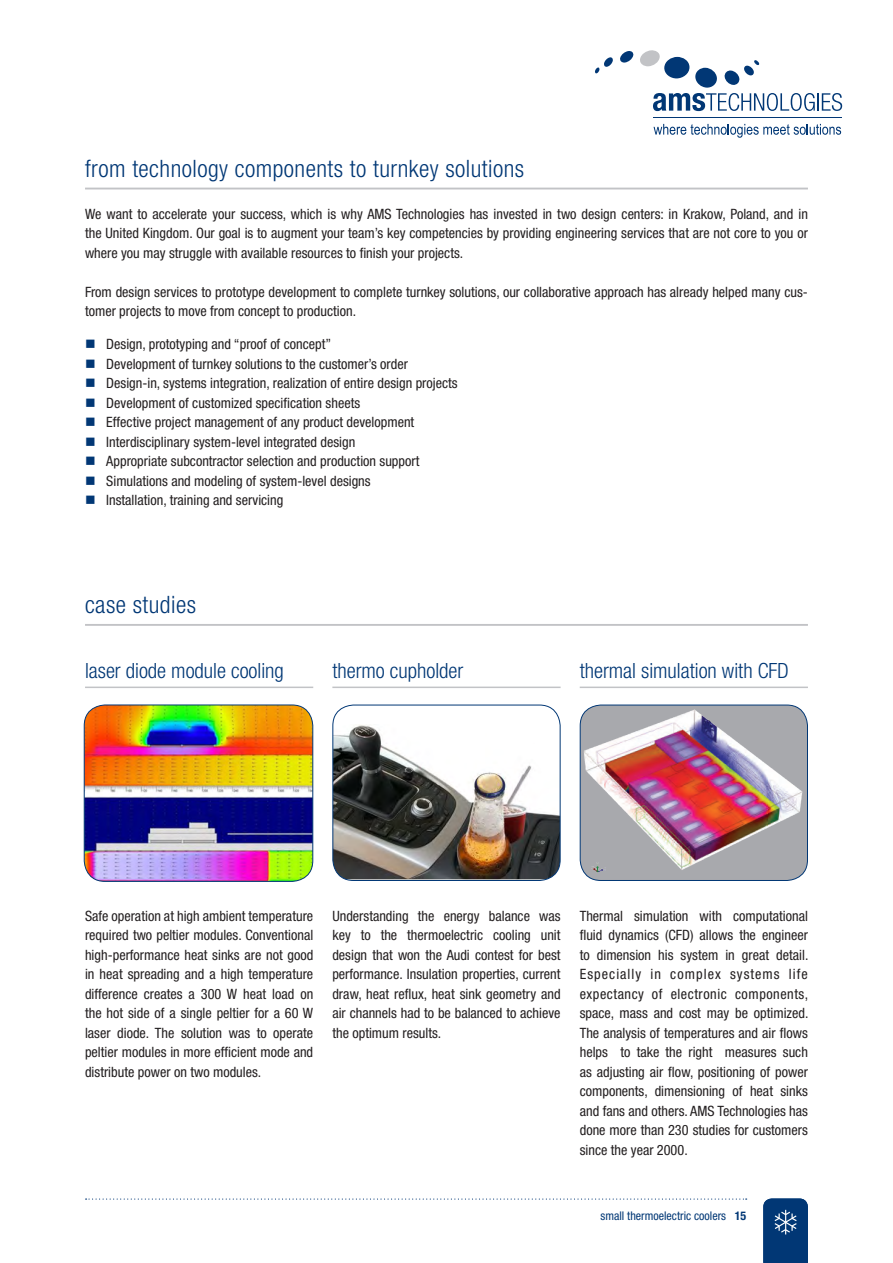
<style>
.page{position:relative;width:893px;height:1263px;background:#fff}
.page>*{position:absolute;margin:0;border:0;box-sizing:border-box;transform-origin:0 0}
.t1{font:300 condensed 24px "Helvetica Neue LT Std";letter-spacing:.02em;color:#013775}
.t2{font:300 condensed 21px "Helvetica Neue LT Std";color:#013775}
.t3{font:condensed 14.25px/19.5px "Helvetica Neue";color:#231f20;text-align:justify}
.t4{font:condensed 14.25px/19.5px "Helvetica Neue LT Std";color:#231f20;text-align:justify}
.t5{font:condensed 12px "Helvetica Neue LT Std";color:#013775}
.s1{color:#013775}
.s2{font-weight:700}
</style>
<div class="page">
<svg style="left:595px;top:57px;width:18px;height:17px"></svg>
<svg style="left:620px;top:50px;width:222px;height:61px"></svg>
<hr style="left:653px;top:117px;width:189px;height:1px;background:#013775">
<svg style="left:653px;top:124px;width:188px;height:14px"></svg>
<hr style="left:85px;top:188px;width:723px;height:1px;background:#c2c3c6">
<hr style="left:85px;top:686px;width:228px;height:2px;background:#c2c3c6">
<hr style="left:332px;top:686px;width:229px;height:2px;background:#c2c3c6">
<hr style="left:580px;top:686px;width:228px;height:2px;background:#c2c3c6">
<img style="left:84px;top:705px;width:229px;height:176px">
<div style="left:84px;top:704px;width:229px;height:178px;border:1px solid #013775;border-radius:21px"></div>
<img style="left:334px;top:725px;width:226px;height:155px">
<div style="left:332px;top:705px;width:229px;height:176px;border:1px solid #013775;border-radius:21px"></div>
<img style="left:583px;top:707px;width:221px;height:172px">
<div style="left:580px;top:705px;width:228px;height:176px;border:1px solid #013775;border-radius:21px"></div>
<hr style="left:85px;top:624px;width:723px;height:2px;background:#c2c3c6">
<svg style="left:763px;top:1198px;width:45px;height:65px;background:#11447e"></svg>
<svg style="left:86px;top:1198px;width:661px;height:1px"></svg>
<p class="t1" style="left:85px;top:155px;width:441px">from technology components to turnkey solutions</p>
<p class="t4" style="left:85px;top:204px;width:724px">We want to accelerate your success, which is why AMS Technologies has invested in two design centers: in Krakow, Poland, and in the United Kingdom. Our goal is to augment your team’s key competencies by providing engineering services that are not core to you or where you may struggle with available resources to finish your projects.</p>
<p class="t4" style="left:85px;top:282px;width:724px">From design services to prototype development to complete turnkey solutions, our collaborative approach has already helped many cus&shy;tomer projects to move from concept to production.</p>
<p class="t4" style="left:85px;top:334px;width:248px"><span class="s1">■</span> Design, prototyping and “proof of concept”</p>
<p class="t4" style="left:85px;top:354px;width:324px"><span class="s1">■</span> Development of turnkey solutions to the customer’s order</p>
<p class="t4" style="left:85px;top:373px;width:374px"><span class="s1">■</span> Design-in, systems integration, realization of entire design projects</p>
<p class="t4" style="left:85px;top:393px;width:277px"><span class="s1">■</span> Development of customized specification sheets</p>
<p class="t4" style="left:85px;top:412px;width:331px"><span class="s1">■</span> Effective project management of any product development</p>
<p class="t4" style="left:85px;top:432px;width:272px"><span class="s1">■</span> Interdisciplinary system-level integrated design</p>
<p class="t4" style="left:85px;top:451px;width:336px"><span class="s1">■</span> Appropriate subcontractor selection and production support</p>
<p class="t4" style="left:85px;top:471px;width:287px"><span class="s1">■</span> Simulations and modeling of system-level designs</p>
<p class="t4" style="left:85px;top:490px;width:200px"><span class="s1">■</span> Installation, training and servicing</p>
<p class="t1" style="left:85px;top:591px;width:112px">case studies</p>
<p class="t2" style="left:85px;top:659px;width:200px">laser diode module cooling</p>
<p class="t2" style="left:332px;top:659px;width:132px">thermo cupholder</p>
<p class="t2" style="left:580px;top:659px;width:211px">thermal simulation with CFD</p>
<p class="t3" style="left:85px;top:906px;width:230px">Safe operation at high ambient temperature required two peltier modules. Conventional high-performance heat sinks are not good in heat spreading and a high temperature difference creates a 300 W heat load on the hot side of a single peltier for a 60 W laser diode. The solution was to operate peltier modules in more efficient mode and distribute power on two modules.</p>
<p class="t3" style="left:332px;top:906px;width:230px">Understanding the energy balance was key to the thermoelectric cooling unit design that won the Audi contest for best performance. Insulation properties, current draw, heat reflux, heat sink geometry and air channels had to be balanced to achieve the optimum results.</p>
<p class="t3" style="left:580px;top:906px;width:230px">Thermal simulation with computational fluid dynamics (CFD) allows the engineer to dimension his system in great detail.<br>Especially in complex systems life expectancy of electronic components, space, mass and cost may be optimized.<br>The analysis of temperatures and air flows helps to take the right measures such as adjusting air flow, positioning of power components, dimensioning of heat sinks and fans and others. AMS Technologies has done more than 230 studies for customers since the year 2000.</p>
<p class="t5" style="left:601px;top:1208px;width:147px">small thermoelectric coolers <span class="s2">15</span></p>
</div>
